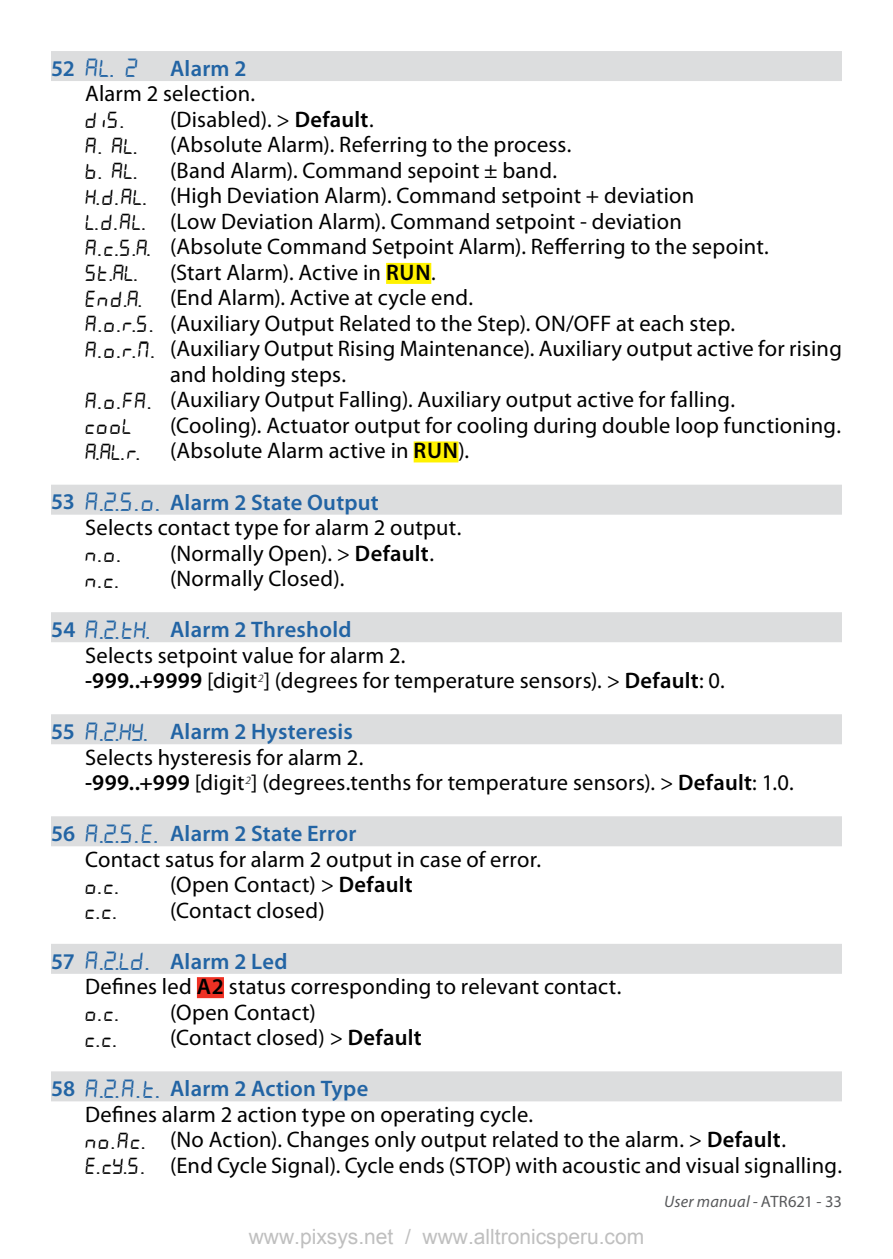
<style>
.page{position:relative;width:893px;height:1259px;background:#fff}
.page>*{position:absolute;margin:0;border:0;box-sizing:border-box;transform-origin:0 0}
.t1{font:22.5px/25.5px "Myriad Pro";letter-spacing:.01em;color:#000}
.t2{font:22.5px "Pix 7 Segs";letter-spacing:.015em;color:#000}
.t3{font:21px "Arial";color:#bfbfbf}
.t4{font:italic 16.5px "Myriad Pro";letter-spacing:.015em;color:#58595b}
.s1{font-weight:600;color:#2264a4}
.s2{font-family:"Pix 7 Segs";font-size:25.5px;color:#2264a4}
.s3{font-weight:600}
.s4{font-family:"Pix 7 Segs"}
.s5{font-style:normal}
</style>
<div class="page">
<div style="left:51px;top:51px;width:791px;height:30px;background:#dcddde"></div>
<div style="left:386px;top:263px;width:45px;height:21px;background:#fff200"></div>
<div style="left:414px;top:441px;width:44px;height:21px;background:#fff200"></div>
<div style="left:51px;top:485px;width:791px;height:30px;background:#dcddde"></div>
<div style="left:51px;top:612px;width:791px;height:30px;background:#dcddde"></div>
<div style="left:51px;top:714px;width:791px;height:30px;background:#dcddde"></div>
<div style="left:51px;top:816px;width:791px;height:30px;background:#dcddde"></div>
<div style="left:51px;top:944px;width:791px;height:30px;background:#dcddde"></div>
<div style="left:197px;top:977px;width:27px;height:21px;background:#ee3124"></div>
<div style="left:51px;top:1071px;width:791px;height:30px;background:#dcddde"></div>
<p class="t1" style="left:85px;top:56px;width:172px;text-indent:-34px"><span class="s1">52</span> <span class="s2">AL. 2</span> <span class="s1">Alarm 2<br></span>Alarm 2 selection.</p>
<p class="t2" style="left:85px;top:107px;width:41px">DIS.</p>
<p class="t1" style="left:170px;top:107px;width:205px">(Disabled). &gt; <span class="s3">Default</span>.</p>
<p class="t2" style="left:85px;top:133px;width:54px">A. AL.</p>
<p class="t1" style="left:170px;top:133px;width:403px">(Absolute Alarm). Referring to the process.</p>
<p class="t2" style="left:85px;top:158px;width:54px">B. AL.</p>
<p class="t1" style="left:85px;top:158px;width:685px;text-indent:85px">(Band Alarm). Command sepoint ± band.<br><span class="s4">H.D.AL.</span> (High Deviation Alarm). Command setpoint + deviation<br><span class="s4">L.D.AL.</span> (Low Deviation Alarm). Command setpoint - deviation<br><span class="s4">A.C.S.A.</span> (Absolute Command Setpoint Alarm). Refferring to the sepoint.</p>
<p class="t2" style="left:85px;top:260px;width:55px">ST.AL.</p>
<p class="t1" style="left:170px;top:260px;width:267px">(Start Alarm). Active in <span class="s3">RUN</span>.</p>
<p class="t1" style="left:85px;top:286px;width:390px"><span class="s4">END.A.</span> (End Alarm). Active at cycle end.</p>
<p class="t1" style="left:85px;top:311px;width:652px"><span class="s4">A.O.R.S.</span> (Auxiliary Output Related to the Step). ON/OFF at each step.</p>
<p class="t1" style="left:85px;top:336px;width:758px"><span class="s4">A.O.R.M.</span> (Auxiliary Output Rising Maintenance). Auxiliary output active for rising</p>
<p class="t1" style="left:170px;top:362px;width:178px">and holding steps.</p>
<p class="t1" style="left:85px;top:387px;width:651px"><span class="s4">A.O.FA.</span> (Auxiliary Output Falling). Auxiliary output active for falling.</p>
<p class="t2" style="left:85px;top:413px;width:50px">COOL</p>
<p class="t1" style="left:170px;top:413px;width:672px">(Cooling). Actuator output for cooling during double loop functioning.</p>
<p class="t2" style="left:85px;top:439px;width:57px">A.AL.R.</p>
<p class="t1" style="left:170px;top:438px;width:301px">(Absolute Alarm active in <span class="s3">RUN</span>).</p>
<p class="t1" style="left:85px;top:490px;width:378px;text-indent:-34px"><span class="s1">53</span> <span class="s2">A.2.S.O.</span> <span class="s1">Alarm 2 State Output<br></span>Selects contact type for alarm 2 output.</p>
<p class="t2" style="left:85px;top:541px;width:38px">N.O.</p>
<p class="t1" style="left:170px;top:541px;width:265px">(Normally Open). &gt; <span class="s3">Default</span>.</p>
<p class="t2" style="left:85px;top:566px;width:36px">N.C.</p>
<p class="t1" style="left:170px;top:566px;width:176px">(Normally Closed).</p>
<p class="t1" style="left:85px;top:617px;width:641px;text-indent:-34px"><span class="s1">54</span> <span class="s2">A.2.TH.</span> <span class="s1">Alarm 2 Threshold<br></span>Selects setpoint value for alarm 2.<br><span class="s3">-999..+9999</span> [digit<sup>2</sup>] (degrees for temperature sensors). &gt; <span class="s3">Default</span>: 0.</p>
<p class="t1" style="left:85px;top:719px;width:710px;text-indent:-34px"><span class="s1">55</span> <span class="s2">A.2.HY.</span> <span class="s1">Alarm 2 Hysteresis<br></span>Selects hysteresis for alarm 2.<br><span class="s3">-999..+999</span> [digit<sup>2</sup>] (degrees.tenths for temperature sensors). &gt; <span class="s3">Default</span>: 1.0.</p>
<p class="t1" style="left:85px;top:821px;width:457px;text-indent:-34px"><span class="s1">56</span> <span class="s2">A.2.S.E.</span> <span class="s1">Alarm 2 State Error<br></span>Contact satus for alarm 2 output in case of error.</p>
<p class="t2" style="left:85px;top:872px;width:36px">O.C.</p>
<p class="t1" style="left:170px;top:872px;width:244px">(Open Contact) &gt; <span class="s3">Default</span></p>
<p class="t2" style="left:85px;top:898px;width:34px">C.C.</p>
<p class="t1" style="left:170px;top:898px;width:156px">(Contact closed)</p>
<p class="t1" style="left:85px;top:949px;width:538px;text-indent:-34px"><span class="s1">57</span> <span class="s2">A.2.LD.</span> <span class="s1">Alarm 2 Led<br></span>Defines led <span class="s3">A2</span> status corresponding to relevant contact.</p>
<p class="t2" style="left:85px;top:1000px;width:36px">O.C.</p>
<p class="t1" style="left:170px;top:1000px;width:147px">(Open Contact)</p>
<p class="t2" style="left:85px;top:1025px;width:34px">C.C.</p>
<p class="t1" style="left:170px;top:1025px;width:253px">(Contact closed) &gt; <span class="s3">Default</span></p>
<p class="t1" style="left:85px;top:1076px;width:758px;text-indent:-34px"><span class="s1">58</span> <span class="s2">A.2.A.T.</span> <span class="s1">Alarm 2 Action Type<br></span>Defines alarm 2 action type on operating cycle.<br><span class="s4">NO.AC.</span> (No Action). Changes only output related to the alarm. &gt; <span class="s3">Default</span>.<br><span class="s4">E.CY.S.</span> (End Cycle Signal). Cycle ends (STOP) with acoustic and visual signalling.</p>
<p class="t3" style="left:249px;top:1224px;width:397px">www.pixsys.net / www.alltronicsperu.com</p>
<p class="t4" style="left:664px;top:1192px;width:179px">User manual - <span class="s5">ATR621 - 33</span></p>
</div>
